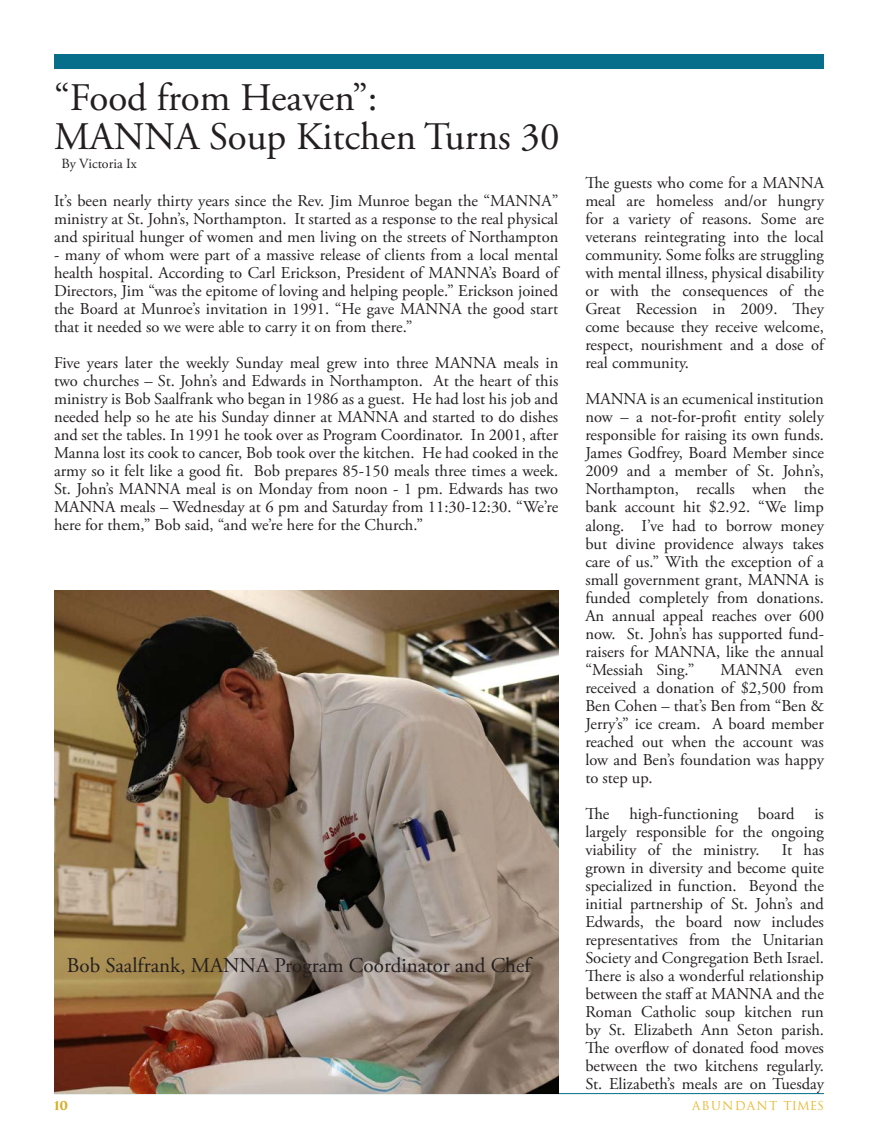
<style>
.page{position:relative;width:878px;height:1148px;background:#fff}
.page>*{position:absolute;margin:0;border:0;box-sizing:border-box;transform-origin:0 0}
.Image_caption{font:39px "Adobe Garamond Pro";color:#231f20}
.Image_caption-2{font:21px "Adobe Garamond Pro";color:#231f20}
.Image_caption-3{font:16.5px/18px "Adobe Garamond Pro";color:#231f20;text-align:justify}
.Image_caption-4{font:13.95px "Adobe Garamond Pro";color:#231f20}
.t1{font:12px "Trajan Pro 3";letter-spacing:.095em;color:#eab629}
.t2{font:700 12px "Trajan Pro 3";color:#d8ad26}
</style>
<div class="page">
<div style="left:54px;top:54px;width:770px;height:15px;background:#066d8b"></div>
<hr style="left:54px;top:1093px;width:770px;height:1px;background:#066d8b">
<img style="left:54px;top:590px;width:504px;height:503px">
<p class="Image_caption" style="left:54px;top:74px;width:325px">“Food from Heaven”:</p>
<p class="Image_caption" style="left:54px;top:113px;width:507px">MANNA Soup Kitchen Turns 30</p>
<p class="Image_caption-4" style="left:62px;top:155px;width:77px">By Victoria Ix</p>
<p class="Image_caption-3" style="left:54px;top:193px;width:506px">It’s been nearly thirty years since the Rev. Jim Munroe began the “MANNA” ministry at St. John’s, Northampton. It started as a response to the real physical and spiritual hunger of women and men living on the streets of Northampton</p>
<p class="Image_caption-3" style="left:54px;top:247px;width:506px">- many of whom were part of a massive release of clients from a local mental health hospital. According to Carl Erickson, President of MANNA’s Board of Directors, Jim “was the epitome of loving and helping people.” Erickson joined the Board at Munroe’s invitation in 1991. “He gave MANNA the good start that it needed so we were able to carry it on from there.”</p>
<p class="Image_caption-3" style="left:54px;top:355px;width:506px">Five years later the weekly Sunday meal grew into three MANNA meals in two churches – St. John’s and Edwards in Northampton. At the heart of this ministry is Bob Saalfrank who began in 1986 as a guest. He had lost his job and needed help so he ate his Sunday dinner at MANNA and started to do dishes and set the tables. In 1991 he took over as Program Coordinator. In 2001, after Manna lost its cook to cancer, Bob took over the kitchen. He had cooked in the army so it felt like a good fit. Bob prepares 85-150 meals three times a week.<br>St. John’s MANNA meal is on Monday from noon - 1 pm. Edwards has two MANNA meals – Wednesday at 6 pm and Saturday from 11:30-12:30. “We’re here for them,” Bob said, “and we’re here for the Church.”</p>
<p class="Image_caption-2" style="left:67px;top:952px;width:465px">Bob Saalfrank, MANNA Program Coordinator and Chef</p>
<p class="Image_caption-3" style="left:585px;top:175px;width:240px">The guests who come for a MANNA meal are homeless and/or hungry for a variety of reasons. Some are veterans reintegrating into the local community. Some folks are struggling with mental illness, physical disability or with the consequences of the Great Recession in 2009. They come because they receive welcome, respect, nourishment and a dose of real community.</p>
<p class="Image_caption-3" style="left:585px;top:391px;width:240px">MANNA is an ecumenical institution now – a not-for-profit entity solely responsible for raising its own funds.<br>James Godfrey, Board Member since 2009 and a member of St. John’s, Northampton, recalls when the bank account hit $2.92. “We limp along. I’ve had to borrow money but divine providence always takes care of us.” With the exception of a small government grant, MANNA is funded completely from donations.<br>An annual appeal reaches over 600 now. St. John’s has supported fund&shy;raisers for MANNA, like the annual “Messiah Sing.”</p>
<p class="Image_caption-3" style="left:585px;top:661px;width:240px;text-indent:135px">MANNA even received a donation of $2,500 from Ben Cohen – that’s Ben from “Ben &amp; Jerry’s” ice cream. A board member reached out when the account was low and Ben’s foundation was happy to step up.</p>
<p class="Image_caption-3" style="left:585px;top:805px;width:240px">The high-functioning board is largely responsible for the ongoing viability of the ministry.</p>
<p class="Image_caption-3" style="left:585px;top:841px;width:240px;text-indent:197px">It has grown in diversity and become quite specialized in function. Beyond the initial partnership of St. John’s and Edwards, the board now includes representatives from the Unitarian Society and Congregation Beth Israel.<br>There is also a wonderful relationship between the staff at MANNA and the Roman Catholic soup kitchen run by St. Elizabeth Ann Seton parish.<br>The overflow of donated food moves between the two kitchens regularly.<br>St. Elizabeth’s meals are on Tuesday</p>
<p class="t2" style="left:54px;top:1096px;width:16px">10</p>
<p class="t1" style="left:692px;top:1097px;width:133px">ABUNDANT TIMES</p>
</div>
